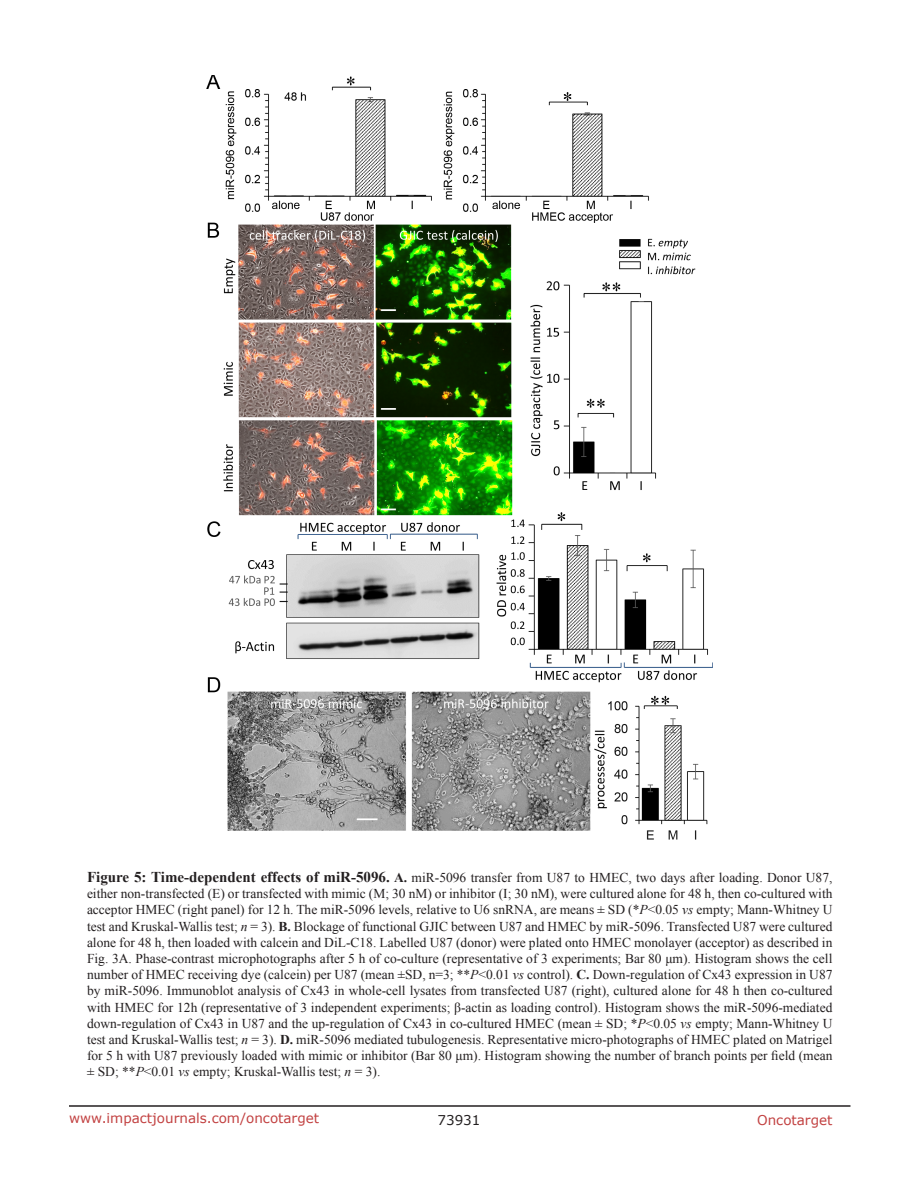
<style>
.page{position:relative;width:918px;height:1188px;background:#fff}
.page>*{position:absolute;margin:0;border:0;box-sizing:border-box;transform-origin:0 0}
.figuretext{font:13.5px/16.2px "Times New Roman";color:#231f20;text-align:justify}
.t1{font:13.5px "Verdana";color:#c24141}
.t2{font:13.5px "Verdana";color:#231f20}
.s1{font-weight:700;font-size:15px}
.s2{font-weight:700}
.s3{font-style:italic}
</style>
<div class="page">
<hr style="left:69px;top:1105px;width:781px;height:2px;background:#231f20">
<img style="left:207px;top:75px;width:506px;height:765px">
<p class="figuretext" style="left:87px;top:869px;width:747px"><span class="s1">Figure 5: Time-dependent effects of miR-5096.</span> <span class="s2">A.</span> miR-5096 transfer from U87 to HMEC, two days after loading. Donor U87, either non-transfected (E) or transfected with mimic (M; 30 nM) or inhibitor (I; 30 nM), were cultured alone for 48 h, then co-cultured with acceptor HMEC (right panel) for 12 h. The miR-5096 levels, relative to U6 snRNA, are means ± SD (*<span class="s3">P</span>&lt;0.05 <span class="s3">vs</span> empty; Mann-Whitney U test and Kruskal-Wallis test; <span class="s3">n</span> = 3). <span class="s2">B.</span> Blockage of functional GJIC between U87 and HMEC by miR-5096. Transfected U87 were cultured alone for 48 h, then loaded with calcein and DiL-C18. Labelled U87 (donor) were plated onto HMEC monolayer (acceptor) as described in Fig. 3A. Phase-contrast microphotographs after 5 h of co-culture (representative of 3 experiments; Bar 80 μm). Histogram shows the cell number of HMEC receiving dye (calcein) per U87 (mean ±SD, n=3; **<span class="s3">P</span>&lt;0.01 <span class="s3">vs</span> control). <span class="s2">C.</span> Down-regulation of Cx43 expression in U87 by miR-5096. Immunoblot analysis of Cx43 in whole-cell lysates from transfected U87 (right), cultured alone for 48 h then co-cultured with HMEC for 12h (representative of 3 independent experiments; β-actin as loading control). Histogram shows the miR-5096-mediated down-regulation of Cx43 in U87 and the up-regulation of Cx43 in co-cultured HMEC (mean ± SD; *<span class="s3">P</span>&lt;0.05 <span class="s3">vs</span> empty; Mann-Whitney U test and Kruskal-Wallis test; <span class="s3">n</span> = 3). <span class="s2">D.</span> miR-5096 mediated tubulogenesis. Representative micro-photographs of HMEC plated on Matrigel for 5 h with U87 previously loaded with mimic or inhibitor (Bar 80 μm). Histogram showing the number of branch points per field (mean ± SD; **<span class="s3">P</span>&lt;0.01 <span class="s3">vs</span> empty; Kruskal-Wallis test; <span class="s3">n</span> = 3).</p>
<p class="t1" style="left:69px;top:1109px;width:252px">www.impactjournals.com/oncotarget</p>
<p class="t2" style="left:438px;top:1111px;width:44px">73931</p>
<p class="t1" style="left:757px;top:1111px;width:77px">Oncotarget</p>
</div>
